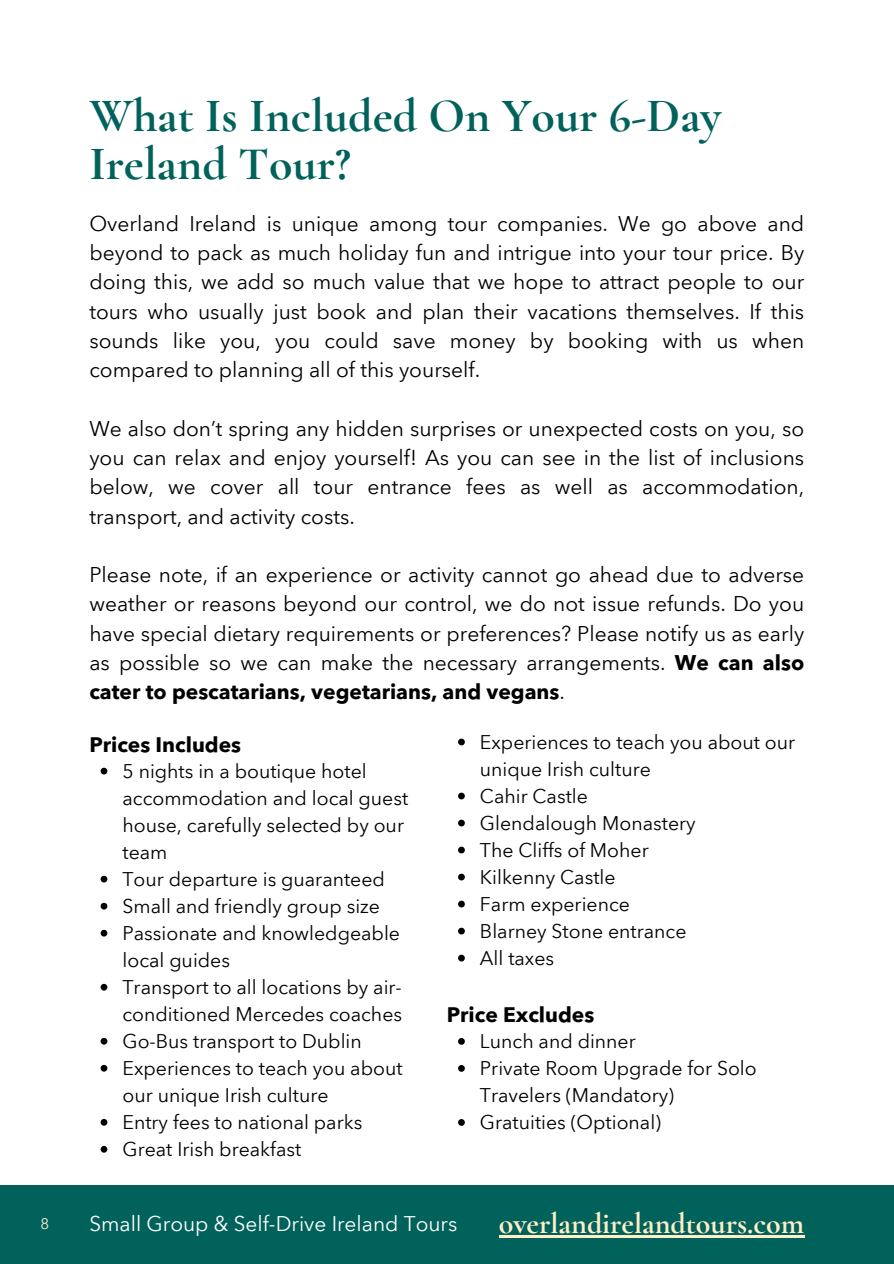
<style>
.page{position:relative;width:894px;height:1264px;background:#fff}
.page>*{position:absolute;margin:0;border:0;box-sizing:border-box;transform-origin:0 0}
.t1{font:700 48px/47.2px "Cormorant Garamond";color:#00625b}
.t2{font:700 30px "Cormorant Garamond";color:#ffeec6}
.t3{font:21px/29.2px "Avenir Next Arabic";color:#000;text-align:justify}
.t4{font:700 21px "Avenir Next Arabic";color:#000}
.t5{font:20.85px "Avenir Next Arabic";color:#fff}
.t6{font:19.5px/27px "Avenir Next Arabic";color:#000}
.t7{font:15px "Avenir Next Arabic";color:#ffeec6}
.s1{font-weight:700}
</style>
<div class="page">
<div style="left:0;top:1184px;width:893px;height:79px;background:#00625b"></div>
<hr style="left:498px;top:1235px;width:306px;height:2px;background:#ffeec6">
<svg style="left:101px;top:767px;width:6px;height:7px"></svg>
<svg style="left:101px;top:875px;width:6px;height:7px"></svg>
<svg style="left:101px;top:902px;width:6px;height:7px"></svg>
<svg style="left:101px;top:929px;width:6px;height:7px"></svg>
<svg style="left:101px;top:983px;width:6px;height:7px"></svg>
<svg style="left:101px;top:1037px;width:6px;height:7px"></svg>
<svg style="left:101px;top:1064px;width:6px;height:7px"></svg>
<svg style="left:101px;top:1118px;width:6px;height:7px"></svg>
<svg style="left:101px;top:1146px;width:6px;height:6px"></svg>
<svg style="left:458px;top:738px;width:6px;height:7px"></svg>
<svg style="left:458px;top:792px;width:6px;height:7px"></svg>
<svg style="left:458px;top:819px;width:6px;height:7px"></svg>
<svg style="left:458px;top:846px;width:6px;height:7px"></svg>
<svg style="left:458px;top:873px;width:6px;height:7px"></svg>
<svg style="left:458px;top:900px;width:6px;height:7px"></svg>
<svg style="left:458px;top:927px;width:6px;height:7px"></svg>
<svg style="left:458px;top:954px;width:6px;height:7px"></svg>
<svg style="left:458px;top:1038px;width:6px;height:6px"></svg>
<svg style="left:458px;top:1065px;width:6px;height:6px"></svg>
<svg style="left:458px;top:1119px;width:6px;height:6px"></svg>
<h1 class="t1" style="left:89px;top:92px;width:633px">What Is Included On Your 6-Day<br>Ireland Tour?</h1>
<p class="t3" style="left:89px;top:209px;width:716px">Overland Ireland is unique among tour companies. We go above and beyond to pack as much holiday fun and intrigue into your tour price. By doing this, we add so much value that we hope to attract people to our tours who usually just book and plan their vacations themselves. If this sounds like you, you could save money by booking with us when compared to planning all of this yourself.</p>
<p class="t3" style="left:89px;top:414px;width:716px">We also don’t spring any hidden surprises or unexpected costs on you, so you can relax and enjoy yourself! As you can see in the list of inclusions below, we cover all tour entrance fees as well as accommodation, transport, and activity costs.</p>
<p class="t3" style="left:89px;top:560px;width:716px">Please note, if an experience or activity cannot go ahead due to adverse weather or reasons beyond our control, we do not issue refunds. Do you have special dietary requirements or preferences? Please notify us as early as possible so we can make the necessary arrangements. <span class="s1">We can also cater to pescatarians, vegetarians, and vegans</span>.</p>
<p class="t4" style="left:89px;top:732px;width:153px">Prices Includes</p>
<p class="t6" style="left:122px;top:757px;width:287px">5 nights in a boutique hotel accommodation and local guest house, carefully selected by our team<br>Tour departure is guaranteed<br>Small and friendly group size<br>Passionate and knowledgeable local guides<br>Transport to all locations by air&shy;conditioned Mercedes coaches<br>Go-Bus transport to Dublin<br>Experiences to teach you about our unique Irish culture<br>Entry fees to national parks<br>Great Irish breakfast</p>
<p class="t6" style="left:480px;top:728px;width:316px">Experiences to teach you about our unique Irish culture<br>Cahir Castle<br>Glendalough Monastery<br>The Cliffs of Moher<br>Kilkenny Castle<br>Farm experience<br>Blarney Stone entrance<br>All taxes</p>
<p class="t4" style="left:446px;top:1002px;width:149px">Price Excludes</p>
<p class="t6" style="left:480px;top:1027px;width:278px">Lunch and dinner<br>Private Room Upgrade for Solo<br>Travelers (Mandatory)<br>Gratuities (Optional)</p>
<p class="t7" style="left:40px;top:1214px;width:10px">8</p>
<p class="t5" style="left:89px;top:1211px;width:369px">Small Group &amp; Self-Drive Ireland Tours</p>
<h2 class="t2" style="left:498px;top:1205px;width:307px">overlandirelandtours.com</h2>
</div>
